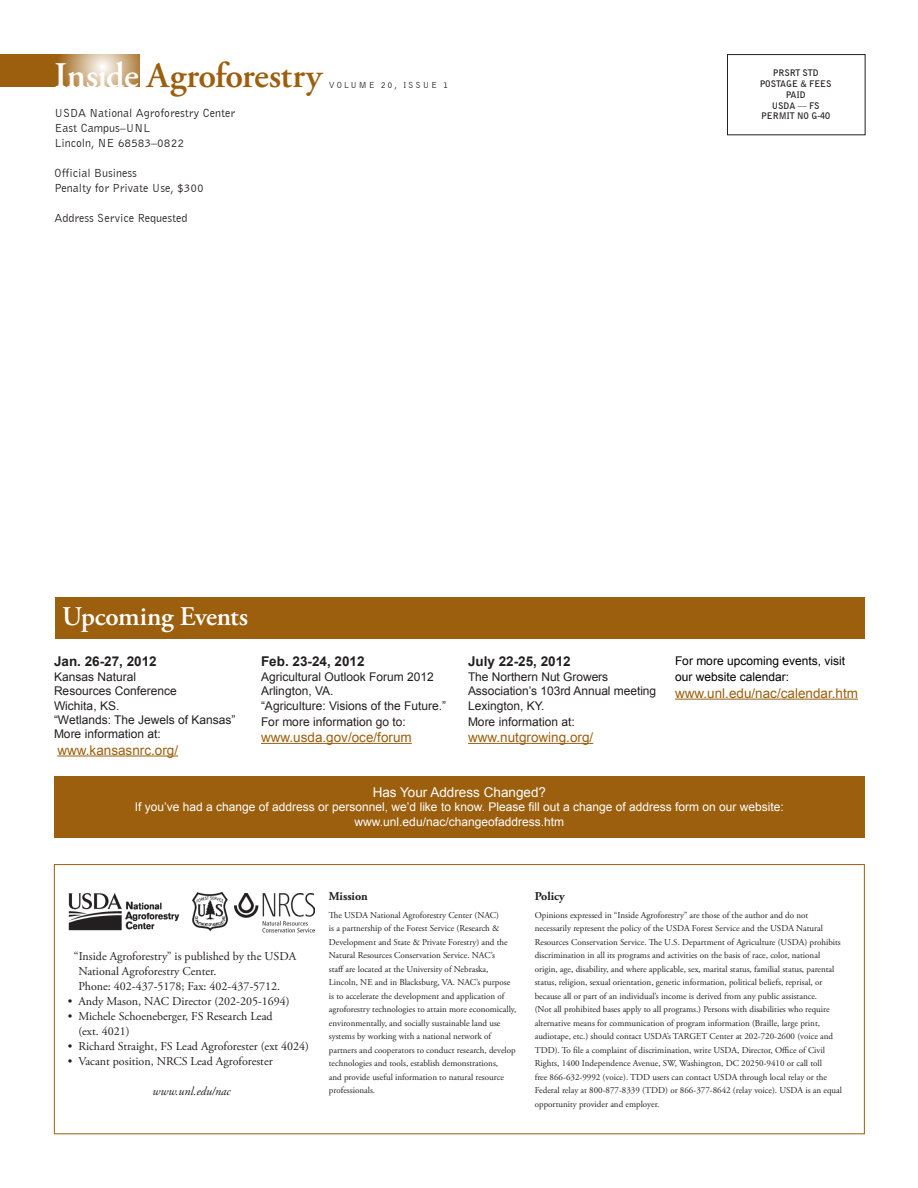
<style>
.page{position:relative;width:918px;height:1188px;background:#fff}
.page>*{position:absolute;margin:0;border:0;box-sizing:border-box;transform-origin:0 0}
.t1{font:600 36px "Adobe Garamond Pro";letter-spacing:-.015em;color:#9c5f0d}
.t2{font:600 27px "Adobe Garamond Pro";letter-spacing:-.015em;color:#fff}
.t3{font:13.5px "Arial";color:#9c5f0d}
.t4{font:700 13.5px "Arial";color:#231f20}
.t5{font:13.5px "Arial";color:#fff}
.t6{font:12px/16.2px "Arial";color:#231f20}
.t7{font:12px/15px "Adobe Garamond Pro";color:#231f20}
.t8{font:12px "Arial";color:#fff}
.t9{font:12px "Bell Gothic BT";color:#231f20}
.t10{font:12px/16.2px "Arial";color:#000}
.t11{font:italic 12px "Adobe Garamond Pro";color:#231f20}
.t12{font:700 12px "Adobe Garamond Pro";color:#231f20}
.t13{font:9px/13.5px "Adobe Garamond Pro";color:#231f20}
.t14{font:700 9px "Bell Gothic BT";letter-spacing:-.01em;color:#231f20}
.t15{font:9px "Bell Gothic BT";letter-spacing:.2em;color:#231f20}
.s1{color:#fff}
</style>
<div class="page">
<img style="left:192px;top:892px;width:36px;height:40px">
<img style="left:235px;top:893px;width:80px;height:40px">
<img style="left:69px;top:893px;width:110px;height:38px">
<div style="left:727px;top:54px;width:139px;height:81px;border:1px solid #231f20"></div>
<svg style="left:0;top:54px;width:140px;height:33px;background:#b78c51"></svg>
<div style="left:56px;top:597px;width:810px;height:42px;background:#9c5f0d"></div>
<div style="left:54px;top:777px;width:810px;height:61px;background:#9c5f0d"></div>
<hr style="left:57px;top:756px;width:121px;height:1px;background:#9c5f0d">
<hr style="left:261px;top:743px;width:151px;height:1px;background:#9c5f0d">
<hr style="left:468px;top:743px;width:125px;height:1px;background:#9c5f0d">
<hr style="left:675px;top:699px;width:183px;height:1px;background:#9c5f0d">
<p class="t1" style="left:54px;top:55px;width:269px"><span class="s1">Inside</span> Agroforestry</p>
<p class="t14" style="left:773px;top:67px;width:47px">PRSRT STD</p>
<p class="t14" style="left:760px;top:78px;width:73px">POSTAGE &amp; FEES</p>
<p class="t14" style="left:786px;top:89px;width:22px">PAID</p>
<p class="t14" style="left:772px;top:99px;width:49px">USDA — FS</p>
<p class="t15" style="left:329px;top:79px;width:121px">VOLUME 20, ISSUE 1</p>
<p class="t9" style="left:54px;top:106px;width:182px">USDA National Agroforestry Center</p>
<p class="t14" style="left:761px;top:110px;width:70px">PERMIT NO G-40</p>
<p class="t9" style="left:54px;top:121px;width:97px">East Campus–UNL</p>
<p class="t9" style="left:54px;top:136px;width:131px">Lincoln, NE 68583–0822</p>
<p class="t9" style="left:54px;top:166px;width:84px">Official Business</p>
<p class="t9" style="left:54px;top:181px;width:151px">Penalty for Private Use, $300</p>
<p class="t9" style="left:54px;top:211px;width:135px">Address Service Requested</p>
<p class="t2" style="left:62px;top:601px;width:187px">Upcoming Events</p>
<p class="t4" style="left:54px;top:653px;width:104px">Jan. 26-27, 2012</p>
<p class="t6" style="left:54px;top:669px;width:84px">Kansas Natural</p>
<p class="t6" style="left:54px;top:683px;width:124px">Resources Conference</p>
<p class="t6" style="left:54px;top:697px;width:67px">Wichita, KS.</p>
<p class="t6" style="left:54px;top:712px;width:183px">“Wetlands: The Jewels of Kansas”</p>
<p class="t6" style="left:54px;top:726px;width:108px">More information at:</p>
<p class="t3" style="left:57px;top:741px;width:122px">www.kansasnrc.org/</p>
<p class="t4" style="left:261px;top:653px;width:105px">Feb. 23-24, 2012</p>
<p class="t6" style="left:261px;top:669px;width:174px">Agricultural Outlook Forum 2012</p>
<p class="t6" style="left:261px;top:683px;width:74px">Arlington, VA.</p>
<p class="t6" style="left:261px;top:697px;width:187px">“Agriculture: Visions of the Future.”<br>For more information go to:</p>
<p class="t3" style="left:261px;top:728px;width:152px">www.usda.gov/oce/forum</p>
<p class="t4" style="left:468px;top:653px;width:104px">July 22-25, 2012</p>
<p class="t6" style="left:468px;top:669px;width:142px">The Northern Nut Growers</p>
<p class="t6" style="left:468px;top:683px;width:190px">Association’s 103rd Annual meeting</p>
<p class="t6" style="left:468px;top:697px;width:78px">Lexington, KY.</p>
<p class="t6" style="left:468px;top:714px;width:108px">More information at:</p>
<p class="t3" style="left:468px;top:728px;width:127px">www.nutgrowing.org/</p>
<p class="t10" style="left:675px;top:653px;width:172px">For more upcoming events, visit our website calendar:</p>
<p class="t3" style="left:675px;top:684px;width:185px">www.unl.edu/nac/calendar.htm</p>
<p class="t5" style="left:373px;top:783px;width:175px">Has Your Address Changed?</p>
<p class="t8" style="left:135px;top:799px;width:651px">If you’ve had a change of address or personnel, we’d like to know. Please fill out a change of address form on our website:</p>
<p class="t8" style="left:355px;top:813px;width:211px">www.unl.edu/nac/changeofaddress.htm</p>
<p class="t7" style="left:78px;top:949px;width:219px;text-indent:-4px">“Inside Agroforestry” is published by the USDA<br>National Agroforestry Center.</p>
<p class="t7" style="left:78px;top:979px;width:203px">Phone: 402-437-5178; Fax: 402-437-5712.</p>
<p class="t7" style="left:68px;top:994px;width:223px">• Andy Mason, NAC Director (202-205-1694)</p>
<p class="t7" style="left:68px;top:1009px;width:206px">• Michele Schoeneberger, FS Research Lead</p>
<p class="t7" style="left:78px;top:1024px;width:53px">(ext. 4021)</p>
<p class="t7" style="left:68px;top:1039px;width:243px">• Richard Straight, FS Lead Agroforester (ext 4024)</p>
<p class="t7" style="left:68px;top:1054px;width:206px">• Vacant position, NRCS Lead Agroforester</p>
<p class="t11" style="left:153px;top:1084px;width:80px">www.unl.edu/nac</p>
<p class="t12" style="left:329px;top:889px;width:40px">Mission</p>
<p class="t13" style="left:329px;top:909px;width:189px">The USDA National Agroforestry Center (NAC)<br>is a partnership of the Forest Service (Research &amp; Development and State &amp; Private Forestry) and the Natural Resources Conservation Service. NAC’s<br>staff are located at the University of Nebraska, Lincoln, NE and in Blacksburg, VA. NAC’s purpose is to accelerate the development and application of agroforestry technologies to attain more economically, environmentally, and socially sustainable land use systems by working with a national network of partners and cooperators to conduct research, develop technologies and tools, establish demonstrations,<br>and provide useful information to natural resource professionals.</p>
<p class="t12" style="left:535px;top:889px;width:32px">Policy</p>
<p class="t13" style="left:535px;top:909px;width:309px">Opinions expressed in “Inside Agroforestry” are those of the author and do not necessarily represent the policy of the USDA Forest Service and the USDA Natural Resources Conservation Service. The U.S. Department of Agriculture (USDA) prohibits discrimination in all its programs and activities on the basis of race, color, national origin, age, disability, and where applicable, sex, marital status, familial status, parental status, religion, sexual orientation, genetic information, political beliefs, reprisal, or because all or part of an individual’s income is derived from any public assistance.<br>(Not all prohibited bases apply to all programs.) Persons with disabilities who require alternative means for communication of program information (Braille, large print, audiotape, etc.) should contact USDA’s TARGET Center at 202-720-2600 (voice and TDD). To file a complaint of discrimination, write USDA, Director, Office of Civil Rights, 1400 Independence Avenue, SW, Washington, DC 20250-9410 or call toll<br>free 866-632-9992 (voice). TDD users can contact USDA through local relay or the Federal relay at 800-877-8339 (TDD) or 866-377-8642 (relay voice). USDA is an equal opportunity provider and employer.</p>
</div>
